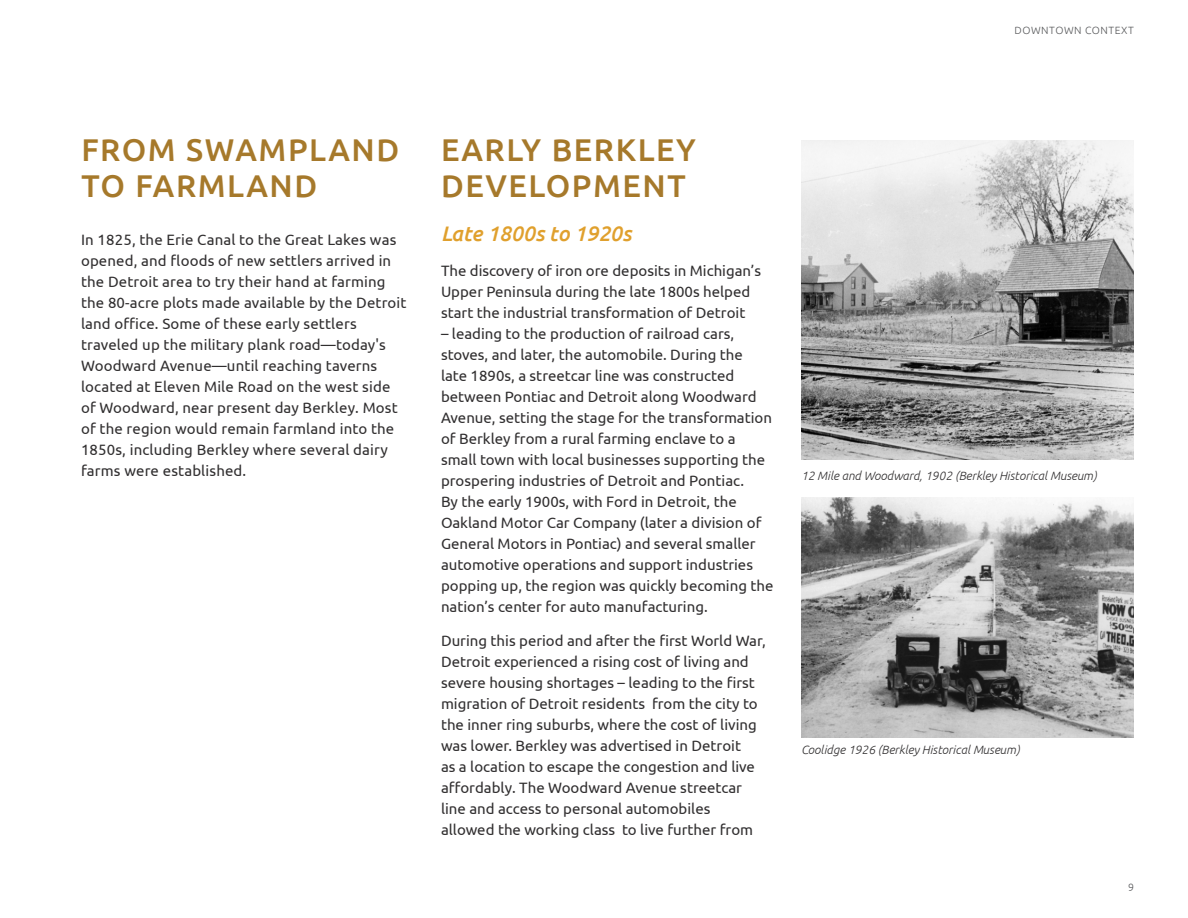
<style>
.page{position:relative;width:1188px;height:918px;background:#fff}
.page>*{position:absolute;margin:0;border:0;box-sizing:border-box;transform-origin:0 0}
.Sub_Head{font:500 31.5px/36px "Ubuntu";letter-spacing:.05em;color:#a6792b}
.Sub_Sub_Sub_Head{font:italic 500 21px "Ubuntu";color:#e0a02d}
.Body_copy{font:15px/21px "Ubuntu";color:#312f30}
.Body_copy-2{font:italic 300 12px "Ubuntu";color:#312f30}
.t1{font:300 10.5px "Ubuntu";color:#57585a}
</style>
<div class="page">
<img style="left:801px;top:141px;width:333px;height:318px">
<img style="left:801px;top:497px;width:333px;height:240px">
<p class="t1" style="left:1015px;top:24px;width:18px">DOWNTOWN</p>
<p class="t1" style="left:1085px;top:24px;width:15px">CONTE</p>
<p class="t1" style="left:1121px;top:24px;width:13px">XT</p>
<p class="Sub_Head" style="left:81px;top:131px;width:319px">FROM SWAMPLAND<br>TO FARMLAND</p>
<p class="Body_copy" style="left:81px;top:228px;width:327px">In 1825, the Erie Canal to the Great Lakes was opened, and floods of new settlers arrived in the Detroit area to try their hand at farming the 80-acre plots made available by the Detroit land office. Some of these early settlers traveled up the military plank road—today's Woodward Avenue—until reaching taverns located at Eleven Mile Road on the west side of Woodward, near present day Berkley. Most of the region would remain farmland into the 1850s, including Berkley where several dairy farms were established.</p>
<p class="Sub_Head" style="left:441px;top:131px;width:256px">EARLY BERKLEY<br>DEVELOPMENT</p>
<p class="Sub_Sub_Sub_Head" style="left:441px;top:221px;width:192px">Late 1800s to 1920s</p>
<p class="Body_copy" style="left:441px;top:259px;width:322px">The discovery of iron ore deposits in Michigan’s<br>Upper Peninsula during the late 1800s helped start the industrial transformation of Detroit</p>
<p class="Body_copy" style="left:441px;top:322px;width:334px">– leading to the production of railroad cars, stoves, and later, the automobile. During the<br>late 1890s, a streetcar line was constructed between Pontiac and Detroit along Woodward Avenue, setting the stage for the transformation of Berkley from a rural farming enclave to a small town with local businesses supporting the prospering industries of Detroit and Pontiac.<br>By the early 1900s, with Ford in Detroit, the Oakland Motor Car Company (later a division of General Motors in Pontiac) and several smaller automotive operations and support industries popping up, the region was quickly becoming the nation’s center for auto manufacturing.</p>
<p class="Body_copy" style="left:441px;top:630px;width:326px">During this period and after the first World War, Detroit experienced a rising cost of living and severe housing shortages – leading to the first migration of Detroit residents from the city to the inner ring suburbs, where the cost of living was lower. Berkley was advertised in Detroit<br>as a location to escape the congestion and live affordably. The Woodward Avenue streetcar line and access to personal automobiles allowed the working class to live further from</p>
<p class="Body_copy-2" style="left:801px;top:469px;width:297px">12 Mile and Woodward, 1902 (Berkley Historical Museum)</p>
<p class="Body_copy-2" style="left:801px;top:742px;width:220px">Coolidge 1926 (Berkley Historical Museum)</p>
<p class="t1" style="left:1128px;top:881px;width:7px">9</p>
</div>
